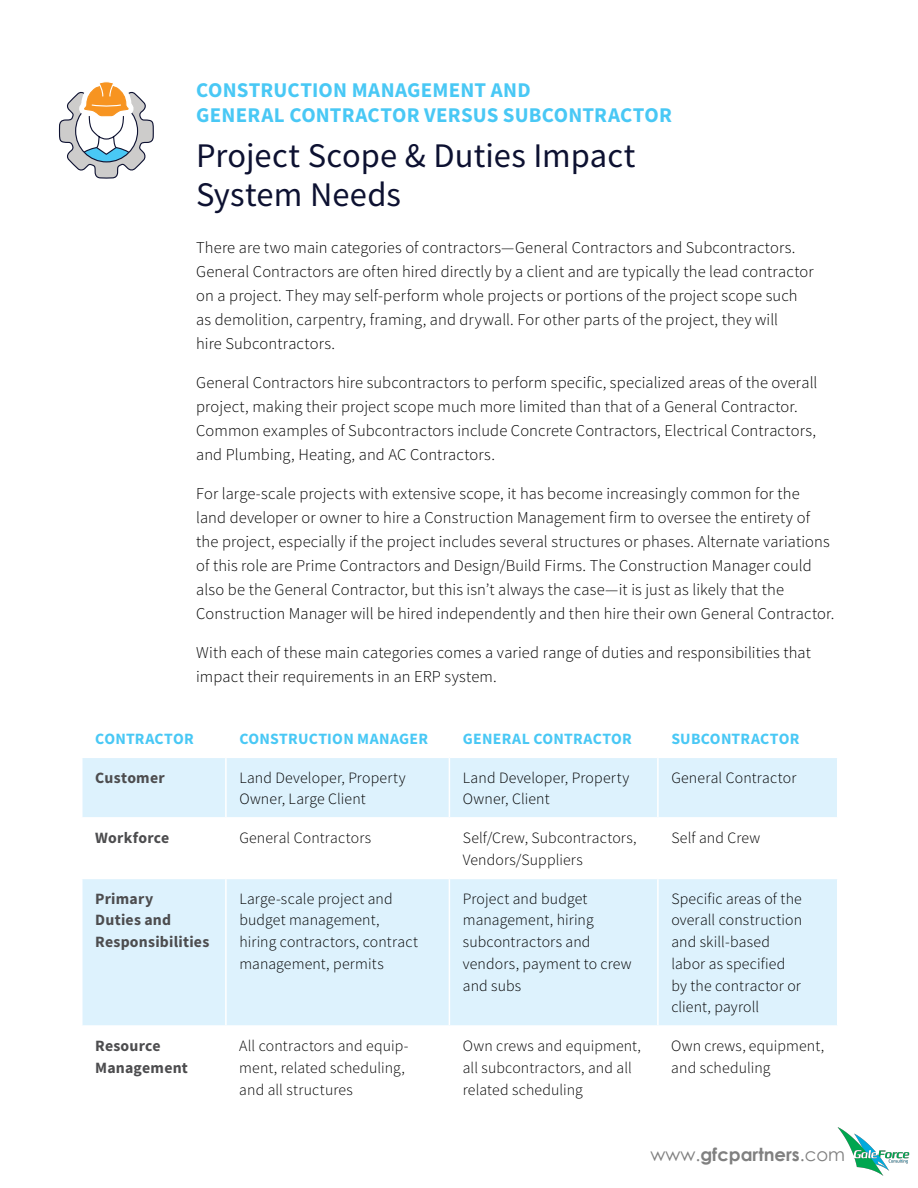
<style>
.page{position:relative;width:918px;height:1188px;background:#fff}
.page>*{position:absolute;margin:0;border:0;box-sizing:border-box;transform-origin:0 0}
.t1{font:34.5px/39px "Source Sans Pro";color:#0d1131}
.t2{font:700 21px/25.5px "Source Sans Pro";letter-spacing:.01em;color:#49c8f5}
.t3{font:700 18px "Century Gothic";color:#808080}
.t4{font:300 16.5px/24px "Source Sans Pro";letter-spacing:.005em;color:#000}
.t5{font:300 15.75px/21.8px "Source Sans Pro";letter-spacing:.01em;color:#000}
.t6{font:700 15.75px/21.8px "Source Sans Pro";letter-spacing:.015em;color:#4d4d4f}
.t7{font:700 15.75px "Source Sans Pro";letter-spacing:.015em;color:#49c8f5}
.s1{font-weight:400}
</style>
<div class="page">
<svg style="left:82px;top:758px;width:755px;height:267px;fill:#ddf2fd"></svg>
<hr style="left:225px;top:758px;width:2px;height:59px;background:#fff">
<hr style="left:449px;top:758px;width:1px;height:59px;background:#fff">
<hr style="left:657px;top:758px;width:2px;height:59px;background:#fff">
<hr style="left:81px;top:817px;width:145px;height:2px;background:#fff">
<hr style="left:226px;top:817px;width:223px;height:2px;background:#fff">
<hr style="left:225px;top:819px;width:2px;height:59px;background:#fff">
<hr style="left:449px;top:817px;width:209px;height:2px;background:#fff">
<hr style="left:449px;top:819px;width:1px;height:59px;background:#fff">
<hr style="left:658px;top:817px;width:181px;height:2px;background:#fff">
<hr style="left:657px;top:819px;width:2px;height:59px;background:#fff">
<hr style="left:81px;top:878px;width:145px;height:1px;background:#fff">
<hr style="left:226px;top:878px;width:223px;height:1px;background:#fff">
<hr style="left:225px;top:879px;width:2px;height:146px;background:#fff">
<hr style="left:449px;top:878px;width:209px;height:1px;background:#fff">
<hr style="left:449px;top:879px;width:1px;height:146px;background:#fff">
<hr style="left:658px;top:878px;width:181px;height:1px;background:#fff">
<hr style="left:657px;top:879px;width:2px;height:146px;background:#fff">
<svg style="left:58px;top:81px;width:96px;height:98px"></svg>
<img style="left:837px;top:1127px;width:73px;height:49px">
<p class="t2" style="left:196px;top:77px;width:477px">CONSTRUCTION MANAGEMENT AND<br>GENERAL CONTRACTOR VERSUS SUBCONTRACTOR</p>
<h1 class="t1" style="left:196px;top:136px;width:441px">Project Scope &amp; Duties Impact<br>System Needs</h1>
<p class="t4" style="left:196px;top:235px;width:619px">There are two main categories of contractors—General Contractors and Subcontractors.<br>General Contractors are often hired directly by a client and are typically the lead contractor on a project. They may self-perform whole projects or portions of the project scope such as demolition, carpentry, framing, and drywall. For other parts of the project, they will<br>hire Subcontractors.</p>
<p class="t4" style="left:196px;top:370px;width:623px">General Contractors hire subcontractors to perform specific, specialized areas of the overall project, making their project scope much more limited than that of a General Contractor.<br>Common examples of Subcontractors include Concrete Contractors, Electrical Contractors, and Plumbing, Heating, and AC Contractors.</p>
<p class="t4" style="left:196px;top:481px;width:640px">For large-scale projects with extensive scope, it has become increasingly common for the<br>land developer or owner to hire a Construction Management firm to oversee the entirety of the project, especially if the project includes several structures or phases. Alternate variations of this role are Prime Contractors and Design/Build Firms. The Construction Manager could also be the General Contractor, but this isn’t always the case—it is just as likely that the Construction Manager will be hired independently and then hire their own General Contractor.</p>
<p class="t4" style="left:196px;top:640px;width:616px">With each of these main categories comes a varied range of duties and responsibilities that impact their requirements in an ERP system.</p>
<p class="t7" style="left:95px;top:728px;width:100px">CONTRACTOR</p>
<p class="t7" style="left:239px;top:728px;width:190px">CONSTRUCTION MANAGER</p>
<p class="t7" style="left:463px;top:728px;width:171px">GENERAL CONTRACTOR</p>
<p class="t7" style="left:671px;top:728px;width:130px">SUBCONTRACTOR</p>
<p class="t6" style="left:95px;top:766px;width:71px">Customer</p>
<p class="t5" style="left:239px;top:767px;width:168px">Land Developer, Property<br>Owner, Large Client</p>
<p class="t5" style="left:463px;top:767px;width:168px">Land Developer, Property<br>Owner, Client</p>
<p class="t5" style="left:671px;top:767px;width:127px">General Contractor</p>
<p class="t6" style="left:95px;top:827px;width:76px">Workforce</p>
<p class="t5" style="left:239px;top:827px;width:133px">General Contractors</p>
<p class="t5" style="left:463px;top:827px;width:175px">Self/Crew, Subcontractors,<br>Vendors/Suppliers</p>
<p class="t5" style="left:671px;top:827px;width:90px">Self and Crew</p>
<p class="t6" style="left:95px;top:887px;width:116px">Primary<br>Duties and<br>Responsibilities</p>
<p class="t5" style="left:239px;top:888px;width:180px">Large-scale project and budget management, hiring contractors, contract management, permits</p>
<p class="t5" style="left:463px;top:888px;width:170px">Project and budget management, hiring subcontractors and vendors, payment to crew and subs</p>
<p class="t5" style="left:671px;top:888px;width:132px">Specific areas of the overall construction and skill-based labor as specified by the contractor or client, payroll</p>
<p class="t6" style="left:95px;top:1035px;width:94px">Resource<br>Management</p>
<p class="t5" style="left:239px;top:1035px;width:171px">All contractors and equip&shy;ment, related scheduling, and all structures</p>
<p class="t5" style="left:463px;top:1035px;width:180px">Own crews and equipment, all subcontractors, and all related scheduling</p>
<p class="t5" style="left:671px;top:1035px;width:154px">Own crews, equipment, and scheduling</p>
<p class="t3" style="left:651px;top:1141px;width:196px"><span class="s1">www.</span>gfcpartners<span class="s1">.com</span></p>
</div>
